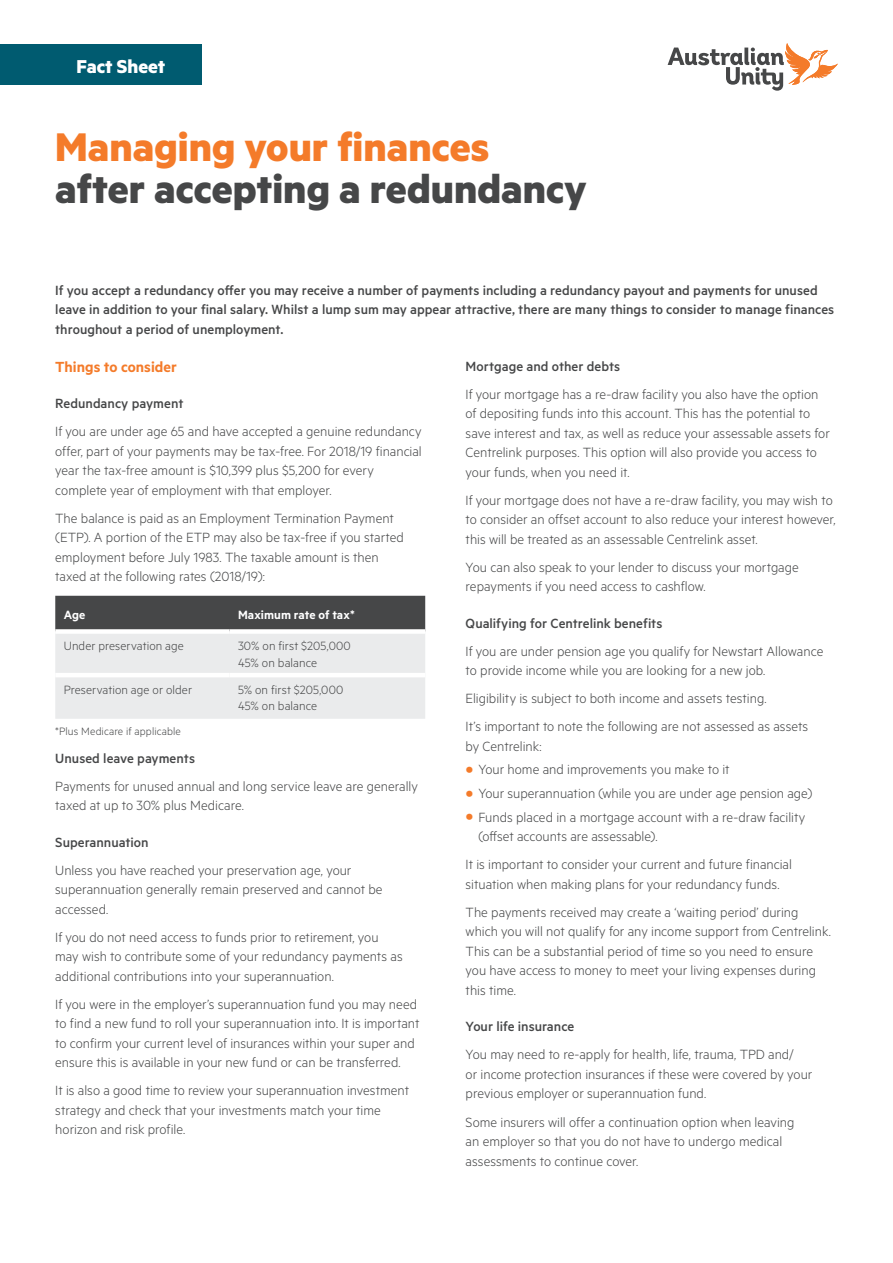
<style>
.page{position:relative;width:893px;height:1263px;background:#fff}
.page>*{position:absolute;margin:0;border:0;box-sizing:border-box;transform-origin:0 0}
.t1{font:700 45px "Metric";color:#464748}
.t2{font:700 45px "Metric";color:#f47b2a}
.t3{font:700 21px "Metric";color:#fff}
.t4{font:600 16.5px "Metric";color:#f47b2a}
.t5{font:300 15px/19.5px "Metric";color:#464748}
.t6{font:500 15px/19.5px "Metric";color:#464748}
.t7{font:300 13.5px/16.5px "Metric";letter-spacing:.005em;color:#464748}
.t8{font:600 13.5px "Metric";letter-spacing:.005em;color:#fff}
.t9{font:300 12px "Metric";letter-spacing:.01em;color:#464748}
.s1{font-size:24px;color:#f47b2a}
</style>
<div class="page">
<svg style="left:668px;top:43px;width:170px;height:48px"></svg>
<div style="left:0;top:45px;width:202px;height:40px;background:#005b70"></div>
<svg style="left:55px;top:596px;width:370px;height:123px;background:#bbbcbd"></svg>
<div style="left:55px;top:629px;width:175px;height:5px;background:#fff"></div>
<div style="left:230px;top:629px;width:195px;height:5px;background:#fff"></div>
<hr style="left:55px;top:673px;width:175px;height:4px;background:#fff">
<hr style="left:230px;top:673px;width:195px;height:4px;background:#fff">
<h2 class="t3" style="left:77px;top:54px;width:90px">Fact Sheet</h2>
<h1 class="t2" style="left:55px;top:120px;width:436px">Managing your finances</h1>
<h1 class="t1" style="left:55px;top:162px;width:533px">after accepting a redundancy</h1>
<p class="t6" style="left:55px;top:280px;width:780px">If you accept a redundancy offer you may receive a number of payments including a redundancy payout and payments for unused leave in addition to your final salary. Whilst a lump sum may appear attractive, there are many things to consider to manage finances throughout a period of unemployment.</p>
<p class="t4" style="left:55px;top:357px;width:123px">Things to consider</p>
<p class="t6" style="left:55px;top:393px;width:130px">Redundancy payment</p>
<p class="t5" style="left:55px;top:421px;width:368px">If you are under age 65 and have accepted a genuine redundancy offer, part of your payments may be tax-free. For 2018/19 financial year the tax-free amount is $10,399 plus $5,200 for every complete year of employment with that employer.</p>
<p class="t5" style="left:55px;top:508px;width:350px">The balance is paid as an Employment Termination Payment (ETP). A portion of the ETP may also be tax-free if you started employment before July 1983. The taxable amount is then taxed at the following rates (2018/19):</p>
<p class="t8" style="left:64px;top:606px;width:23px">Age</p>
<p class="t8" style="left:238px;top:606px;width:118px">Maximum rate of tax*</p>
<p class="t7" style="left:64px;top:637px;width:122px">Under preservation age</p>
<p class="t7" style="left:238px;top:637px;width:114px">30% on first $205,000<br>45% on balance</p>
<p class="t7" style="left:64px;top:681px;width:130px">Preservation age or older</p>
<p class="t7" style="left:238px;top:681px;width:107px">5% on first $205,000<br>45% on balance</p>
<p class="t9" style="left:55px;top:724px;width:127px">*Plus Medicare if applicable</p>
<p class="t6" style="left:55px;top:748px;width:141px">Unused leave payments</p>
<p class="t5" style="left:55px;top:776px;width:364px">Payments for unused annual and long service leave are generally taxed at up to 30% plus Medicare.</p>
<p class="t6" style="left:55px;top:832px;width:95px">Superannuation</p>
<p class="t5" style="left:55px;top:860px;width:329px">Unless you have reached your preservation age, your superannuation generally remain preserved and cannot be accessed.</p>
<p class="t5" style="left:55px;top:927px;width:349px">If you do not need access to funds prior to retirement, you may wish to contribute some of your redundancy payments as additional contributions into your superannuation.</p>
<p class="t5" style="left:55px;top:994px;width:366px">If you were in the employer’s superannuation fund you may need to find a new fund to roll your superannuation into. It is important to confirm your current level of insurances within your super and ensure this is available in your new fund or can be transferred.</p>
<p class="t5" style="left:55px;top:1080px;width:355px">It is also a good time to review your superannuation investment strategy and check that your investments match your time horizon and risk profile.</p>
<p class="t6" style="left:466px;top:356px;width:156px">Mortgage and other debts</p>
<p class="t5" style="left:466px;top:383px;width:366px">If your mortgage has a re-draw facility you also have the option of depositing funds into this account. This has the potential to save interest and tax, as well as reduce your assessable assets for Centrelink purposes. This option will also provide you access to your funds, when you need it.</p>
<p class="t5" style="left:466px;top:489px;width:371px">If your mortgage does not have a re-draw facility, you may wish to to consider an offset account to also reduce your interest however, this will be treated as an assessable Centrelink asset.</p>
<p class="t5" style="left:466px;top:556px;width:335px">You can also speak to your lender to discuss your mortgage repayments if you need access to cashflow.</p>
<p class="t6" style="left:466px;top:613px;width:198px">Qualifying for Centrelink benefits</p>
<p class="t5" style="left:466px;top:641px;width:359px">If you are under pension age you qualify for Newstart Allowance to provide income while you are looking for a new job.</p>
<p class="t5" style="left:466px;top:684px;width:344px;line-height:28px">Eligibility is subject to both income and assets testing.<br>It’s important to note the following are not assessed as assets</p>
<p class="t5" style="left:466px;top:736px;width:77px">by Centrelink:</p>
<p class="t5" style="left:466px;top:759px;width:266px"><span class="s1">•</span> Your home and improvements you make to it</p>
<p class="t5" style="left:466px;top:783px;width:348px"><span class="s1">•</span> Your superannuation (while you are under age pension age)</p>
<p class="t5" style="left:478px;top:807px;width:328px;text-indent:-13px"><span class="s1">•</span> Funds placed in a mortgage account with a re-draw facility (offset accounts are assessable).</p>
<p class="t5" style="left:466px;top:854px;width:328px">It is important to consider your current and future financial situation when making plans for your redundancy funds.</p>
<p class="t5" style="left:466px;top:902px;width:367px">The payments received may create a ‘waiting period’ during which you will not qualify for any income support from Centrelink.<br>This can be a substantial period of time so you need to ensure you have access to money to meet your living expenses during this time.</p>
<p class="t6" style="left:466px;top:1017px;width:110px">Your life insurance</p>
<p class="t5" style="left:466px;top:1044px;width:348px">You may need to re-apply for health, life, trauma, TPD and/<br>or income protection insurances if these were covered by your previous employer or superannuation fund.</p>
<p class="t5" style="left:466px;top:1111px;width:330px">Some insurers will offer a continuation option when leaving an employer so that you do not have to undergo medical assessments to continue cover.</p>
</div>
